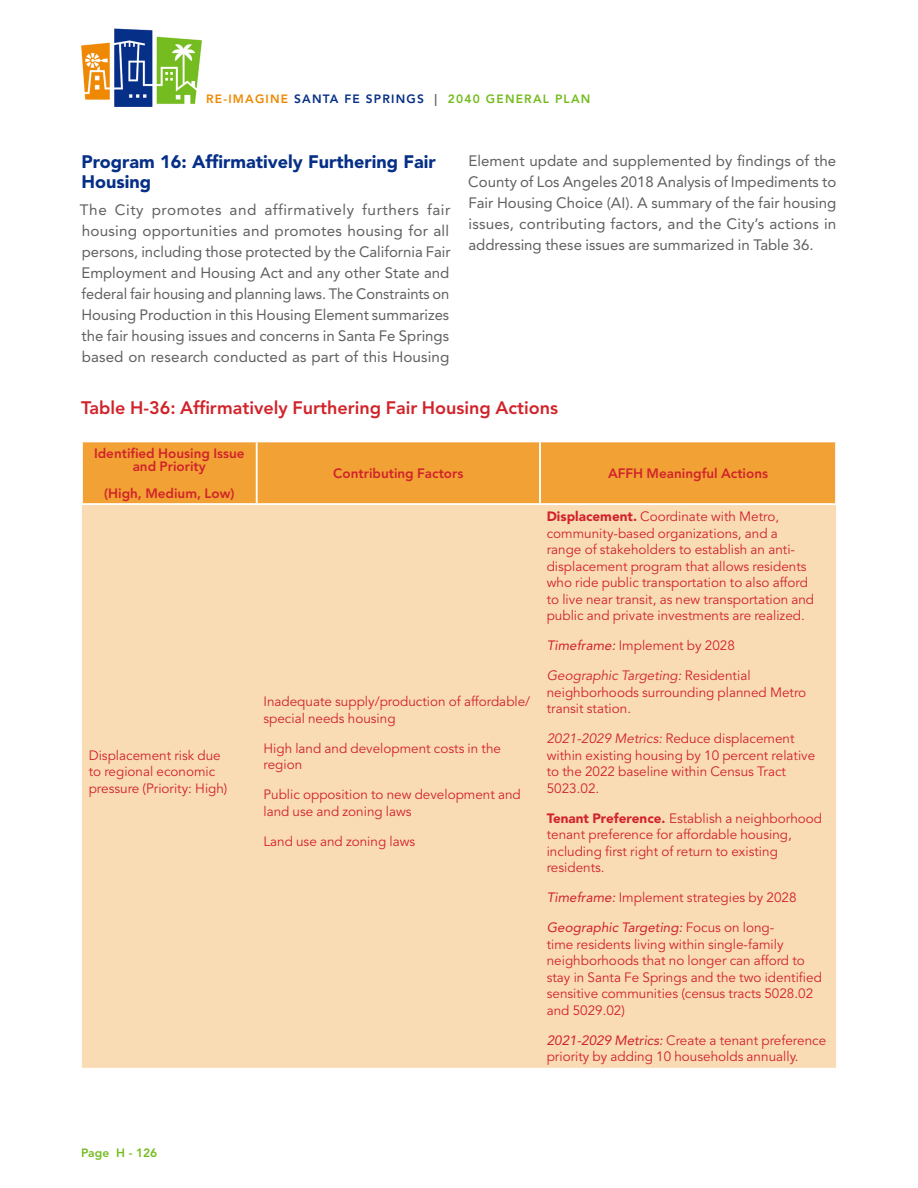
<style>
.page{position:relative;width:918px;height:1188px;background:#fff}
.page>*{position:absolute;margin:0;border:0;box-sizing:border-box;transform-origin:0 0}
.Table_Titles{font:800 18px "Avenir LT Std";color:#d1232a}
.Header_03{font:900 18px/19.5px "Avenir LT Std";color:#062f87}
.Body{font:15px/21px "Avenir LT Std";color:#616061;text-align:justify}
.Table_Body{font:13.5px/16.5px "Avenir LT Std";color:#d1232a}
.Table_Heading{font:800 13.5px/13.5px "Avenir LT Std";color:#d1232a;text-align:center}
.t1{font:800 12px "Avenir LT Std";letter-spacing:.1em;color:#75bc20}
.s1{color:#ef8903}
.s2{color:#062f87}
.s3{color:#616061}
.s4{font-weight:900}
.s5{font-style:italic}
</style>
<div class="page">
<img style="left:81px;top:28px;width:121px;height:78px">
<div style="left:83px;top:442px;width:752px;height:61px;background:#f2a135"></div>
<div style="left:82px;top:505px;width:754px;height:563px;background:#fadcb4"></div>
<hr style="left:256px;top:442px;width:2px;height:61px;background:#fff">
<hr style="left:539px;top:442px;width:2px;height:61px;background:#fff">
<p class="t1" style="left:206px;top:92px;width:386px"><span class="s1">RE-IMAGINE</span> <span class="s2">SANTA FE SPRINGS</span> <span class="s3">|</span> 2040 GENERAL PLAN</p>
<p class="Header_03" style="left:82px;top:152px;width:356px">Program 16: Affirmatively Furthering Fair<br>Housing</p>
<p class="Body" style="left:80px;top:200px;width:372px">The City promotes and affirmatively furthers fair housing opportunities and promotes housing for all persons, including those protected by the California Fair Employment and Housing Act and any other State and federal fair housing and planning laws. The Constraints on Housing Production in this Housing Element summarizes the fair housing issues and concerns in Santa Fe Springs based on research conducted as part of this Housing</p>
<p class="Body" style="left:468px;top:150px;width:370px">Element update and supplemented by findings of the County of Los Angeles 2018 Analysis of Impediments to Fair Housing Choice (AI). A summary of the fair housing issues, contributing factors, and the City’s actions in addressing these issues are summarized in Table 36.</p>
<p class="Table_Titles" style="left:81px;top:397px;width:479px">Table H-36: Affirmatively Furthering Fair Housing Actions</p>
<p class="Table_Heading" style="left:94px;top:446px;width:152px">Identified Housing Issue and Priority</p>
<p class="Table_Heading" style="left:104px;top:487px;width:132px">(High, Medium, Low)</p>
<p class="Table_Body" style="left:89px;top:747px;width:140px">Displacement risk due to regional economic pressure (Priority: High)</p>
<p class="Table_Heading" style="left:333px;top:466px;width:132px">Contributing Factors</p>
<p class="Table_Heading" style="left:608px;top:466px;width:162px">AFFH Meaningful Actions</p>
<p class="Table_Body" style="left:263px;top:694px;width:268px">Inadequate supply/production of affordable/ special needs housing</p>
<p class="Table_Body" style="left:263px;top:740px;width:239px">High land and development costs in the region</p>
<p class="Table_Body" style="left:263px;top:787px;width:259px">Public opposition to new development and land use and zoning laws</p>
<p class="Table_Body" style="left:263px;top:833px;width:153px">Land use and zoning laws</p>
<p class="Table_Body" style="left:547px;top:509px;width:269px"><span class="s4">Displacement.</span> Coordinate with Metro, community-based organizations, and a range of stakeholders to establish an anti&shy;displacement program that allows residents who ride public transportation to also afford to live near transit, as new transportation and public and private investments are realized.</p>
<p class="Table_Body" style="left:547px;top:638px;width:190px"><span class="s5">Timeframe:</span> Implement by 2028</p>
<p class="Table_Body" style="left:547px;top:668px;width:261px"><span class="s5">Geographic Targeting:</span> Residential neighborhoods surrounding planned Metro transit station.</p>
<p class="Table_Body" style="left:547px;top:731px;width:270px"><span class="s5">2021-2029 Metrics:</span> Reduce displacement within existing housing by 10 percent relative to the 2022 baseline within Census Tract 5023.02.</p>
<p class="Table_Body" style="left:547px;top:810px;width:277px"><span class="s4">Tenant Preference.</span> Establish a neighborhood tenant preference for affordable housing, including first right of return to existing residents.</p>
<p class="Table_Body" style="left:547px;top:890px;width:251px"><span class="s5">Timeframe:</span> Implement strategies by 2028</p>
<p class="Table_Body" style="left:547px;top:920px;width:277px"><span class="s5">Geographic Targeting:</span> Focus on long-<br>time residents living within single-family neighborhoods that no longer can afford to stay in Santa Fe Springs and the two identified sensitive communities (census tracts 5028.02 and 5029.02)</p>
<p class="Table_Body" style="left:547px;top:1032px;width:281px"><span class="s5">2021-2029 Metrics:</span> Create a tenant preference priority by adding 10 households annually.</p>
<p class="t1" style="left:81px;top:1145px;width:78px">Page H - 126</p>
</div>
